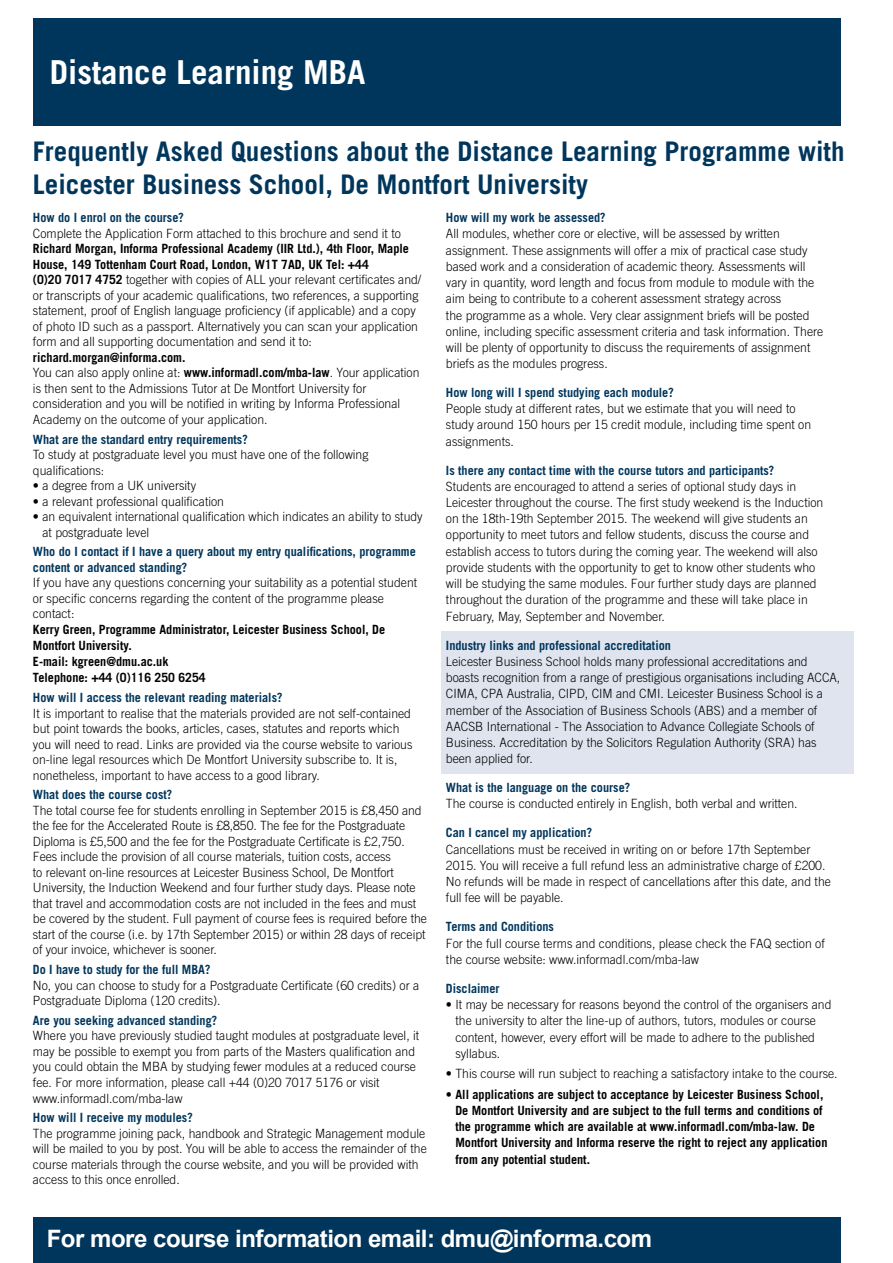
<style>
.page{position:relative;width:893px;height:1263px;background:#fff}
.page>*{position:absolute;margin:0;border:0;box-sizing:border-box;transform-origin:0 0}
.t1{font:700 33px "Trade Gothic";color:#fff}
.t2{font:700 27px/32.4px "Trade Gothic";color:#00365c}
.t3{font:700 24px "Arial";letter-spacing:-.02em;color:#fff}
.t4{font:300 24px "Trade Gothic";letter-spacing:-.02em;color:#fff}
.t5{font:300 12.75px/15.5px "Trade Gothic";color:#000;scale:.96 1}
.t6{font:700 12.75px/15.5px "Trade Gothic";color:#00365c;scale:.96 1}
.t7{font:700 12.75px/16.2px "Trade Gothic";color:#000;scale:.96 1}
.s1{font-weight:700}
.s2{font-weight:300}
</style>
<div class="page">
<div style="left:441px;top:631px;width:413px;height:143px;background:#dfe4ee"></div>
<div style="left:33px;top:18px;width:808px;height:107px;background:#00365c"></div>
<div style="left:33px;top:1217px;width:808px;height:46px;background:#00365c"></div>
<h1 class="t1" style="left:50px;top:52px;width:317px">Distance Learning MBA</h1>
<h2 class="t2" style="left:33px;top:135px;width:813px">Frequently Asked Questions about the Distance Learning Programme with<br>Leicester Business School, De Montfort University</h2>
<p class="t6" style="left:33px;top:210px;width:159px">How do I enrol on the course?</p>
<p class="t5" style="left:33px;top:225px;width:385px">Complete the Application Form attached to this brochure and send it to</p>
<p class="t5" style="left:33px;top:241px;width:406px"><span class="s1">Richard Morgan, Informa Professional Academy (IIR Ltd.), 4th Floor, Maple House, 149 Tottenham Court Road, London, W1T 7AD, UK Tel: +44<br>(0)20 7017 4752</span> together with copies of ALL your relevant certificates and/ or transcripts of your academic qualifications, two references, a supporting statement, proof of English language proficiency (if applicable) and a copy of photo ID such as a passport. Alternatively you can scan your application form and all supporting documentation and send it to:</p>
<p class="t5" style="left:33px;top:349px;width:404px"><span class="s1">richard.morgan@informa.com.<br></span>You can also apply online at: <span class="s1">www.informadl.com/mba-law</span>. Your application is then sent to the Admissions Tutor at De Montfort University for consideration and you will be notified in writing by Informa Professional Academy on the outcome of your application.</p>
<p class="t6" style="left:33px;top:431px;width:225px">What are the standard entry requirements?</p>
<p class="t5" style="left:33px;top:447px;width:351px">To study at postgraduate level you must have one of the following qualifications:</p>
<p class="t5" style="left:33px;top:478px;width:171px">• a degree from a UK university</p>
<p class="t5" style="left:33px;top:493px;width:201px">• a relevant professional qualification</p>
<p class="t5" style="left:42px;top:509px;width:398px;text-indent:-10px">• an equivalent international qualification which indicates an ability to study at postgraduate level</p>
<p class="t6" style="left:33px;top:544px;width:400px">Who do I contact if I have a query about my entry qualifications, programme content or advanced standing?</p>
<p class="t5" style="left:33px;top:575px;width:402px">If you have any questions concerning your suitability as a potential student or specific concerns regarding the content of the programme please contact:</p>
<p class="t7" style="left:33px;top:622px;width:368px">Kerry Green, Programme Administrator, Leicester Business School, De Montfort University.<br>E-mail: kgreen@dmu.ac.uk<br>Telephone: +44 (0)116 250 6254</p>
<p class="t6" style="left:33px;top:690px;width:261px">How will I access the relevant reading materials?</p>
<p class="t5" style="left:33px;top:705px;width:397px">It is important to realise that the materials provided are not self-contained but point towards the books, articles, cases, statutes and reports which you will need to read. Links are provided via the course website to various on-line legal resources which De Montfort University subscribe to. It is, nonetheless, important to have access to a good library.</p>
<p class="t6" style="left:33px;top:787px;width:147px">What does the course cost?</p>
<p class="t5" style="left:33px;top:802px;width:412px">The total course fee for students enrolling in September 2015 is £8,450 and the fee for the Accelerated Route is £8,850. The fee for the Postgraduate Diploma is £5,500 and the fee for the Postgraduate Certificate is £2,750.<br>Fees include the provision of all course materials, tuition costs, access<br>to relevant on-line resources at Leicester Business School, De Montfort University, the Induction Weekend and four further study days. Please note that travel and accommodation costs are not included in the fees and must be covered by the student. Full payment of course fees is required before the start of the course (i.e. by 17th September 2015) or within 28 days of receipt of your invoice, whichever is sooner.</p>
<p class="t6" style="left:33px;top:962px;width:186px">Do I have to study for the full MBA?</p>
<p class="t5" style="left:33px;top:977px;width:404px">No, you can choose to study for a Postgraduate Certificate (60 credits) or a<br>Postgraduate Diploma (120 credits).</p>
<p class="t6" style="left:33px;top:1012px;width:193px">Are you seeking advanced standing?</p>
<p class="t5" style="left:33px;top:1028px;width:404px">Where you have previously studied taught modules at postgraduate level, it may be possible to exempt you from parts of the Masters qualification and you could obtain the MBA by studying fewer modules at a reduced course fee. For more information, please call +44 (0)20 7017 5176 or visit www.informadl.com/mba-law</p>
<p class="t6" style="left:33px;top:1110px;width:168px">How will I receive my modules?</p>
<p class="t5" style="left:33px;top:1125px;width:412px">The programme joining pack, handbook and Strategic Management module will be mailed to you by post. You will be able to access the remainder of the course materials through the course website, and you will be provided with access to this once enrolled.</p>
<p class="t6" style="left:446px;top:210px;width:168px">How will my work be assessed?</p>
<p class="t5" style="left:446px;top:226px;width:395px;line-height:16.2px">All modules, whether core or elective, will be assessed by written assignment. These assignments will offer a mix of practical case study based work and a consideration of academic theory. Assessments will vary in quantity, word length and focus from module to module with the aim being to contribute to a coherent assessment strategy across<br>the programme as a whole. Very clear assignment briefs will be posted online, including specific assessment criteria and task information. There will be plenty of opportunity to discuss the requirements of assignment briefs as the modules progress.</p>
<p class="t6" style="left:446px;top:384px;width:239px">How long will I spend studying each module?</p>
<p class="t5" style="left:446px;top:400px;width:382px;line-height:16.2px">People study at different rates, but we estimate that you will need to study around 150 hours per 15 credit module, including time spent on assignments.</p>
<p class="t6" style="left:446px;top:462px;width:344px">Is there any contact time with the course tutors and participants?</p>
<p class="t5" style="left:446px;top:478px;width:395px;line-height:16.2px">Students are encouraged to attend a series of optional study days in Leicester throughout the course. The first study weekend is the Induction on the 18th-19th September 2015. The weekend will give students an opportunity to meet tutors and fellow students, discuss the course and establish access to tutors during the coming year. The weekend will also provide students with the opportunity to get to know other students who will be studying the same modules. Four further study days are planned throughout the duration of the programme and these will take place in February, May, September and November.</p>
<p class="t6" style="left:446px;top:637px;width:236px">Industry links and professional accreditation</p>
<p class="t5" style="left:446px;top:653px;width:412px;line-height:16.2px">Leicester Business School holds many professional accreditations and boasts recognition from a range of prestigious organisations including ACCA, CIMA, CPA Australia, CIPD, CIM and CMI. Leicester Business School is a member of the Association of Business Schools (ABS) and a member of AACSB International - The Association to Advance Collegiate Schools of Business. Accreditation by the Solicitors Regulation Authority (SRA) has been applied for.</p>
<p class="t6" style="left:446px;top:780px;width:193px">What is the language on the course?</p>
<p class="t5" style="left:446px;top:796px;width:368px">The course is conducted entirely in English, both verbal and written.</p>
<p class="t6" style="left:446px;top:825px;width:154px">Can I cancel my application?</p>
<p class="t5" style="left:446px;top:841px;width:403px;line-height:16.2px">Cancellations must be received in writing on or before 17th September 2015. You will receive a full refund less an administrative charge of £200.<br>No refunds will be made in respect of cancellations after this date, and the full fee will be payable.</p>
<p class="t6" style="left:446px;top:919px;width:114px">Terms and Conditions</p>
<p class="t5" style="left:446px;top:935px;width:396px;line-height:16.2px">For the full course terms and conditions, please check the FAQ section of the course website: www.informadl.com/mba-law</p>
<p class="t6" style="left:446px;top:980px;width:57px">Disclaimer</p>
<p class="t5" style="left:455px;top:996px;width:393px;line-height:16.2px;text-indent:-10px">• It may be necessary for reasons beyond the control of the organisers and the university to alter the line-up of authors, tutors, modules or course content, however, every effort will be made to adhere to the published syllabus.</p>
<p class="t5" style="left:446px;top:1066px;width:410px">• This course will run subject to reaching a satisfactory intake to the course.</p>
<p class="t7" style="left:455px;top:1086px;width:389px;text-indent:-10px"><span class="s2">•</span> All applications are subject to acceptance by Leicester Business School, De Montfort University and are subject to the full terms and conditions of the programme which are available at www.informadl.com/mba-law. De Montfort University and Informa reserve the right to reject any application from any potential student.</p>
<h3 class="t3" style="left:47px;top:1222px;width:607px">For more course information email: dmu@informa.com</h3>
<h3 class="t4" style="left:71px;top:1226px;width:510px">r more course information email: dmu@informa.com</h3>
</div>
